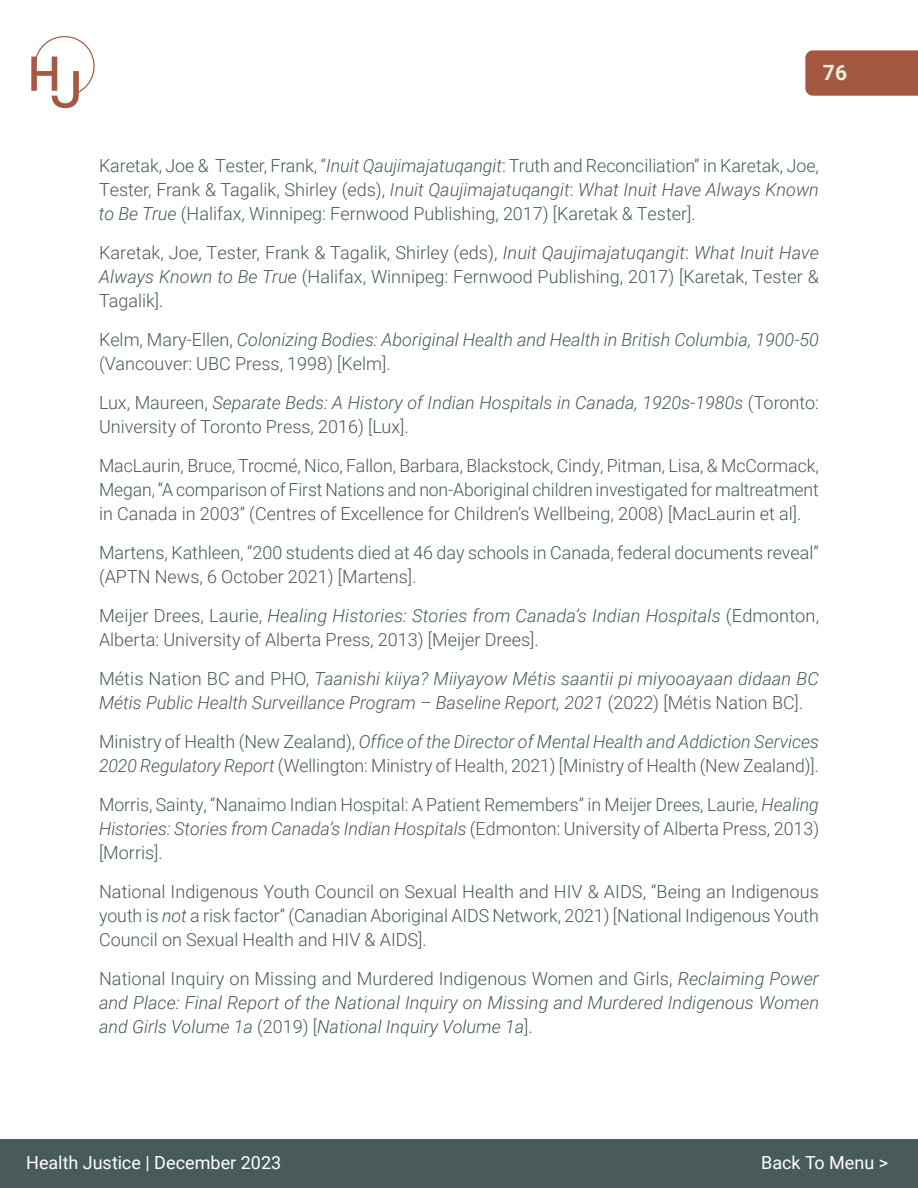
<style>
.page{position:relative;width:918px;height:1188px;background:#fff}
.page>*{position:absolute;margin:0;border:0;box-sizing:border-box;transform-origin:0 0}
.t1{font:700 21px "Roboto";color:#eceedc}
.t2{font:300 18px/24px "Roboto";color:#495a5a;text-align:justify}
.t3{font:italic 300 18px/24px "Roboto";color:#495a5a}
.t4{font:18px "Roboto";color:#fff}
.s1{font-style:italic}
.s2{font-style:normal}
</style>
<div class="page">
<div style="left:805px;top:50px;width:113px;height:46px;background:#a55841"></div>
<svg style="left:31px;top:36px;width:64px;height:72px"></svg>
<div style="left:0;top:1139px;width:918px;height:49px;background:#495a5a"></div>
<p class="t1" style="left:823px;top:58px;width:26px">76</p>
<p class="t2" style="left:99px;top:153px;width:722px">Karetak, Joe &amp; Tester, Frank, “<span class="s1">Inuit Qaujimajatuqangit</span>: Truth and Reconciliation” in Karetak, Joe, Tester, Frank &amp; Tagalik, Shirley (eds), <span class="s1">Inuit Qaujimajatuqangit</span>: <span class="s1">What Inuit Have Always Known to Be True</span> (Halifax, Winnipeg: Fernwood Publishing, 2017) [Karetak &amp; Tester].</p>
<p class="t2" style="left:99px;top:240px;width:722px">Karetak, Joe, Tester, Frank &amp; Tagalik, Shirley (eds), <span class="s1">Inuit Qaujimajatuqangit</span>: <span class="s1">What Inuit Have Always Known to Be True</span> (Halifax, Winnipeg: Fernwood Publishing, 2017) [Karetak, Tester &amp; Tagalik].</p>
<p class="t3" style="left:99px;top:327px;width:721px"><span class="s2">Kelm, Mary-Ellen,</span> Colonizing Bodies: Aboriginal Health and Health in British Columbia, 1900-50 <span class="s2">(Vancouver: UBC Press, 1998) [Kelm].</span></p>
<p class="t3" style="left:99px;top:390px;width:721px"><span class="s2">Lux, Maureen,</span> Separate Beds: A History of Indian Hospitals in Canada, 1920s-1980s <span class="s2">(Toronto:<br>University of Toronto Press, 2016) [Lux].</span></p>
<p class="t2" style="left:99px;top:453px;width:721px">MacLaurin, Bruce, Trocmé, Nico, Fallon, Barbara, Blackstock, Cindy, Pitman, Lisa, &amp; McCormack, Megan, “A comparison of First Nations and non-Aboriginal children investigated for maltreatment in Canada in 2003” (Centres of Excellence for Children’s Wellbeing, 2008) [MacLaurin et al].</p>
<p class="t2" style="left:99px;top:540px;width:721px">Martens, Kathleen, “200 students died at 46 day schools in Canada, federal documents reveal” (APTN News, 6 October 2021) [Martens].</p>
<p class="t2" style="left:99px;top:603px;width:722px">Meijer Drees, Laurie, <span class="s1">Healing Histories: Stories from Canada’s Indian Hospitals</span> (Edmonton,<br>Alberta: University of Alberta Press, 2013) [Meijer Drees].</p>
<p class="t3" style="left:99px;top:666px;width:721px"><span class="s2">Métis Nation BC and PHO,</span> Taanishi kiiya? Miiyayow Métis saantii pi miyooayaan didaan BC<br>Métis Public Health Surveillance Program – Baseline Report, 2021 <span class="s2">(2022) [Métis Nation BC].</span></p>
<p class="t2" style="left:99px;top:729px;width:722px">Ministry of Health (New Zealand), <span class="s1">Office of the Director of Mental Health and Addiction Services<br>2020 Regulatory Report</span> (Wellington: Ministry of Health, 2021) [Ministry of Health (New Zealand)].</p>
<p class="t2" style="left:99px;top:792px;width:722px">Morris, Sainty, “Nanaimo Indian Hospital: A Patient Remembers” in Meijer Drees, Laurie, <span class="s1">Healing Histories: Stories from Canada’s Indian Hospitals</span> (Edmonton: University of Alberta Press, 2013) [Morris].</p>
<p class="t2" style="left:99px;top:879px;width:721px">National Indigenous Youth Council on Sexual Health and HIV &amp; AIDS, “Being an Indigenous youth is <span class="s1">not</span> a risk factor” (Canadian Aboriginal AIDS Network, 2021) [National Indigenous Youth Council on Sexual Health and HIV &amp; AIDS].</p>
<p class="t3" style="left:99px;top:966px;width:722px;text-align:justify"><span class="s2">National Inquiry on Missing and Murdered Indigenous Women and Girls,</span> Reclaiming Power and Place: Final Report of the National Inquiry on Missing and Murdered Indigenous Women and Girls Volume 1a <span class="s2">(2019) [</span>National Inquiry Volume 1a<span class="s2">].</span></p>
<p class="t4" style="left:26px;top:1150px;width:257px">Health Justice | December 2023</p>
<p class="t4" style="left:761px;top:1150px;width:128px">Back To Menu &gt;</p>
</div>
